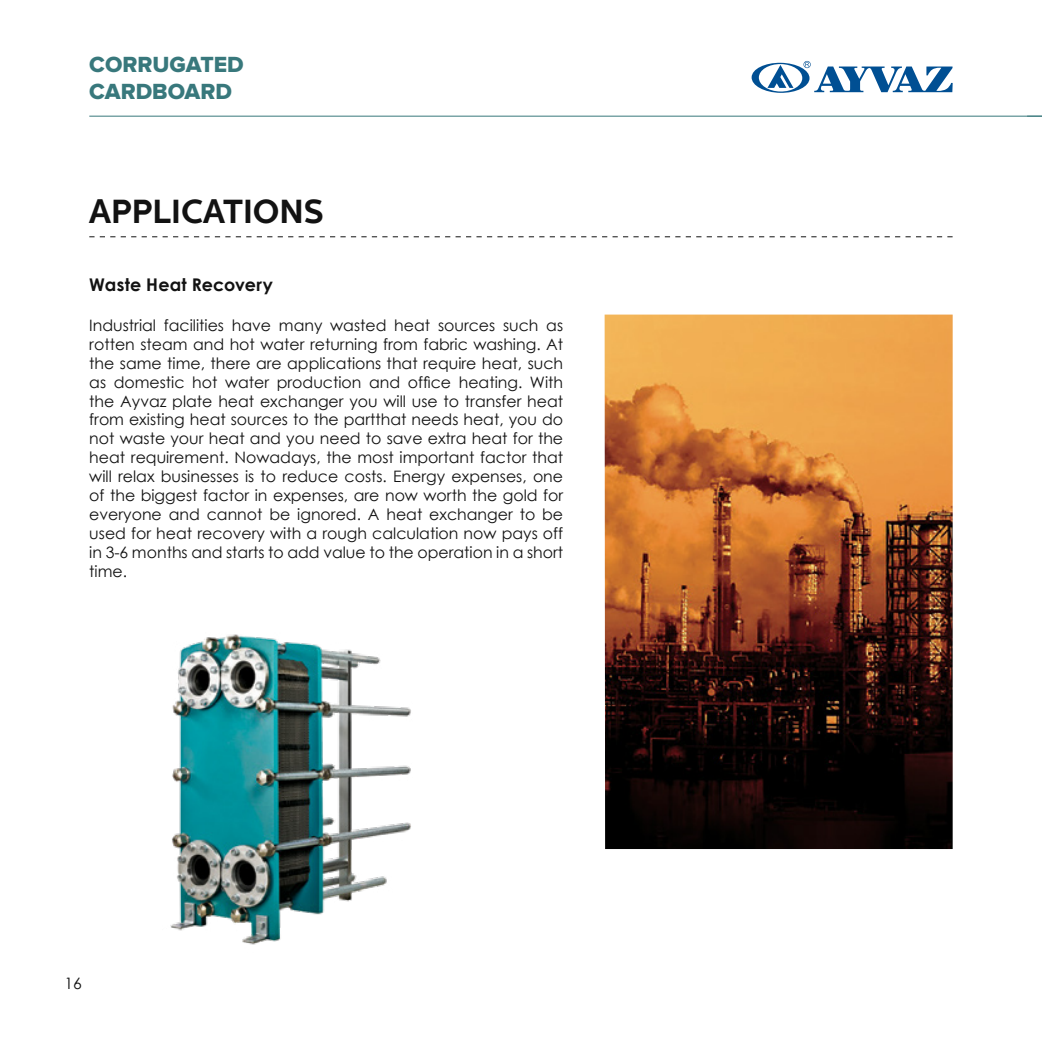
<style>
.page{position:relative;width:1042px;height:1042px;background:#fff}
.page>*{position:absolute;margin:0;border:0;box-sizing:border-box;transform-origin:0 0}
.t1{font:700 33.25px "Centrale Sans";color:#121212}
.t2{font:22.75px/26.6px "Proxima Nova Extrabld";color:#38787c}
.t3{font:700 17.5px "Century Gothic";letter-spacing:.01em;color:#121212}
.t4{font:15.75px/18.9px "Century Gothic";color:#121212;text-align:justify}
</style>
<div class="page">
<svg style="left:751px;top:61px;width:201px;height:32px"></svg>
<hr style="left:89px;top:116px;width:953px;height:1px;background:#38787c">
<svg style="left:89px;top:236px;width:863px;height:1px"></svg>
<img style="left:604px;top:315px;width:348px;height:534px">
<img style="left:170px;top:634px;width:241px;height:311px">
<h2 class="t2" style="left:89px;top:52px;width:156px">CORRUGATED<br>CARDBOARD</h2>
<h1 class="t1" style="left:89px;top:192px;width:236px">APPLICATIONS</h1>
<p class="t3" style="left:89px;top:271px;width:185px">Waste Heat Recovery</p>
<p class="t4" style="left:89px;top:315px;width:475px">Industrial facilities have many wasted heat sources such as rotten steam and hot water returning from fabric washing. At the same time, there are applications that require heat, such as domestic hot water production and office heating. With the Ayvaz plate heat exchanger you will use to transfer heat from existing heat sources to the partthat needs heat, you do not waste your heat and you need to save extra heat for the heat requirement. Nowadays, the most important factor that will relax businesses is to reduce costs. Energy expenses, one of the biggest factor in expenses, are now worth the gold for everyone and cannot be ignored. A heat exchanger to be used for heat recovery with a rough calculation now pays off in 3-6 months and starts to add value to the operation in a short time.</p>
<p class="t4" style="left:64px;top:974px;width:19px">16</p>
</div>
